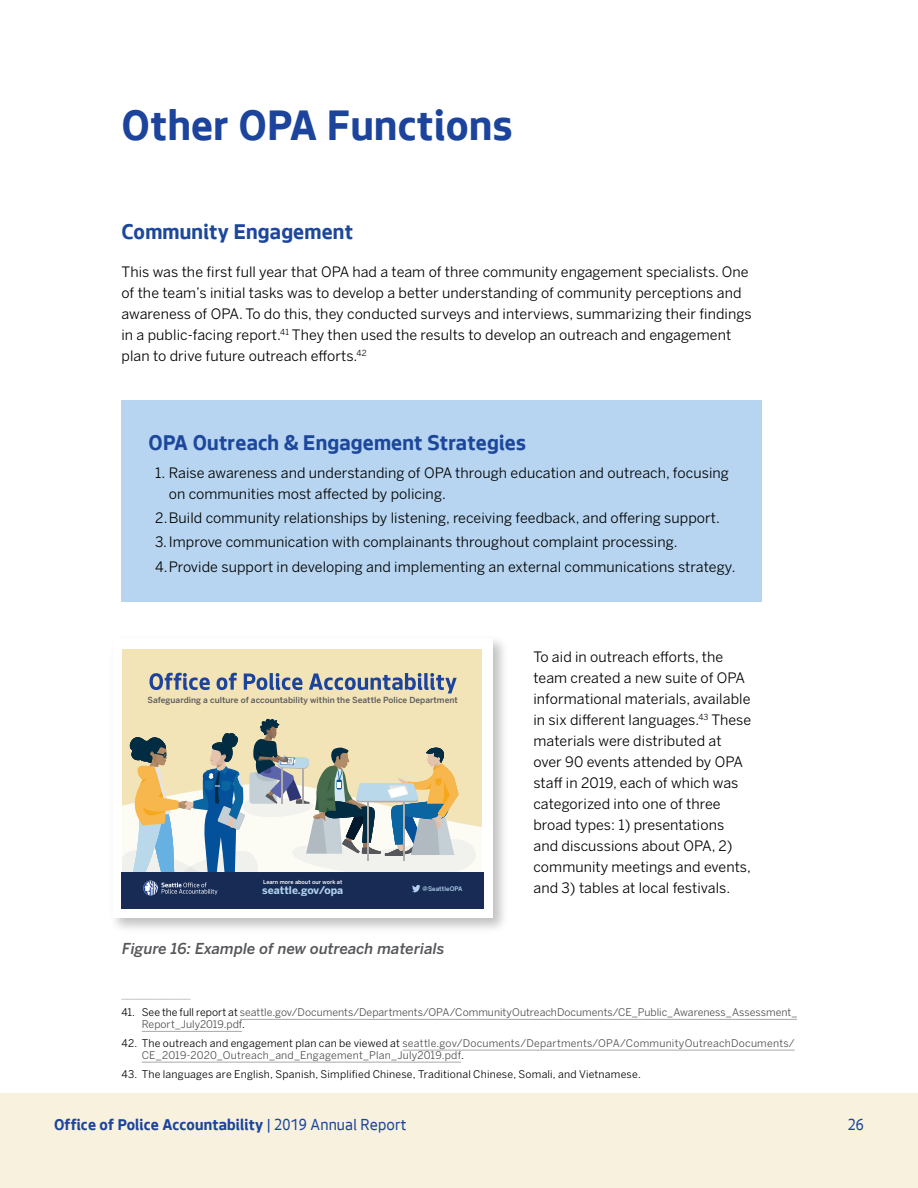
<style>
.page{position:relative;width:918px;height:1188px;background:#fff}
.page>*{position:absolute;margin:0;border:0;box-sizing:border-box;transform-origin:0 0}
.t1{font:700 45px "Seattle Text";letter-spacing:.01em;color:#1c449c}
.t2{font:700 22.5px "Seattle Text";letter-spacing:.01em;color:#1d479a}
.t3{font:700 16.5px "Seattle Text";letter-spacing:.01em;color:#1c449c}
.t4{font:16.5px "Seattle Text";color:#1c449c}
.t5{font:italic 500 15px "Benton Sans";letter-spacing:.005em;color:#55575a}
.t6{font:14.25px/21px "Benton Sans";letter-spacing:.005em;color:#000}
.t7{font:14.25px/24.3px "Benton Sans";letter-spacing:.005em;color:#000101}
.t8{font:12px "Benton Sans";color:#b1acad}
.t9{font:10.5px/12px "Benton Sans";letter-spacing:.01em;color:#4d4d4f}
.t10{font:10.5px "Benton Sans";letter-spacing:.02em;color:#000}
.t11{font:700 10.5px "Benton Sans";color:#b2d3ef}
.t12{font:500 8.4px "Benton Sans";letter-spacing:.005em;color:#58595b}
.t13{font:500 6.3px "Benton Sans";letter-spacing:.005em;color:#b2d3ef}
.t14{font:500 5.7px "Benton Sans";letter-spacing:.005em;color:#fff}
.t15{font:500 5.55px "Benton Sans";letter-spacing:.005em;color:#fff}
.s1{color:#000}
.s2{font-weight:400}
</style>
<div class="page">
<div style="left:0;top:1094px;width:918px;height:94px;background:#f8f1dd"></div>
<div style="left:122px;top:400px;width:640px;height:201px;background:#b7d5f0"></div>
<hr style="left:240px;top:1019px;width:557px;height:1px;background:#a7a9ac">
<hr style="left:142px;top:1031px;width:100px;height:1px;background:#a7a9ac">
<hr style="left:402px;top:1050px;width:393px;height:1px;background:#a7a9ac">
<hr style="left:142px;top:1062px;width:319px;height:1px;background:#a7a9ac">
<div style="left:122px;top:650px;width:360px;height:69px;background:#f3e4b7"></div>
<svg style="left:150px;top:673px;width:307px;height:20px"></svg>
<div style="left:121px;top:873px;width:363px;height:36px;background:#172b55"></div>
<svg style="left:122px;top:719px;width:360px;height:177px"></svg>
<h1 class="t1" style="left:122px;top:95px;width:392px">Other OPA Functions</h1>
<h2 class="t2" style="left:122px;top:216px;width:233px">Community Engagement</h2>
<p class="t6" style="left:121px;top:261px;width:632px">This was the first full year that OPA had a team of three community engagement specialists. One of the team’s initial tasks was to develop a better understanding of community perceptions and awareness of OPA. To do this, they conducted surveys and interviews, summarizing their findings in a public-facing report.<sup>41</sup> They then used the results to develop an outreach and engagement plan to drive future outreach efforts.<sup>42</sup></p>
<h2 class="t2" style="left:148px;top:427px;width:379px">OPA Outreach &amp; Engagement Strategies</h2>
<p class="t7" style="left:169px;top:462px;width:562px;line-height:21px;text-indent:-13px">1. Raise awareness and understanding of OPA through education and outreach, focusing on communities most affected by policing.</p>
<p class="t7" style="left:155px;top:506px;width:582px">2.Build community relationships by listening, receiving feedback, and offering support.<br>3.Improve communication with complainants throughout complaint processing.<br>4.Provide support in developing and implementing an external communications strategy.</p>
<p class="t12" style="left:148px;top:695px;width:312px">Safeguarding a culture of accountability within the Seattle Police Department</p>
<p class="t15" style="left:263px;top:878px;width:81px">Learn more about our work at</p>
<p class="t11" style="left:262px;top:883px;width:83px">seattle.gov/opa</p>
<p class="t13" style="left:423px;top:885px;width:41px">@SeattleOPA</p>
<p class="t14" style="left:262px;top:881px;width:83px">Learn more about our work at</p>
<p class="t5" style="left:122px;top:940px;width:324px">Figure 16: Example of new outreach materials</p>
<p class="t6" style="left:533px;top:646px;width:219px">To aid in outreach efforts, the team created a new suite of OPA informational materials, available in six different languages.<sup>43</sup> These materials were distributed at over 90 events attended by OPA staff in 2019, each of which was categorized into one of three broad types: 1) presentations and discussions about OPA, 2) community meetings and events, and 3) tables at local festivals.</p>
<p class="t8" style="left:122px;top:986px;width:71px">____________</p>
<p class="t9" style="left:142px;top:1007px;width:657px;text-indent:-20px"><span class="s1">41. See the full report at</span> seattle.gov/Documents/Departments/OPA/CommunityOutreachDocuments/CE_Public_Awareness_Assessment_<br>Report_July2019.pdf<span class="s1">.</span></p>
<p class="t9" style="left:142px;top:1037px;width:654px;text-indent:-20px"><span class="s1">42. The outreach and engagement plan can be viewed at</span> seattle.gov/Documents/Departments/OPA/CommunityOutreachDocuments/<br>CE_2019-2020_Outreach_and_Engagement_Plan_July2019.pdf<span class="s1">.</span></p>
<p class="t10" style="left:122px;top:1068px;width:521px">43. The languages are English, Spanish, Simplified Chinese, Traditional Chinese, Somali, and Vietnamese.</p>
<p class="t3" style="left:54px;top:1113px;width:354px">Office of Police Accountability <span class="s2">| 2019 Annual Report</span></p>
<p class="t4" style="left:848px;top:1114px;width:18px">26</p>
</div>
